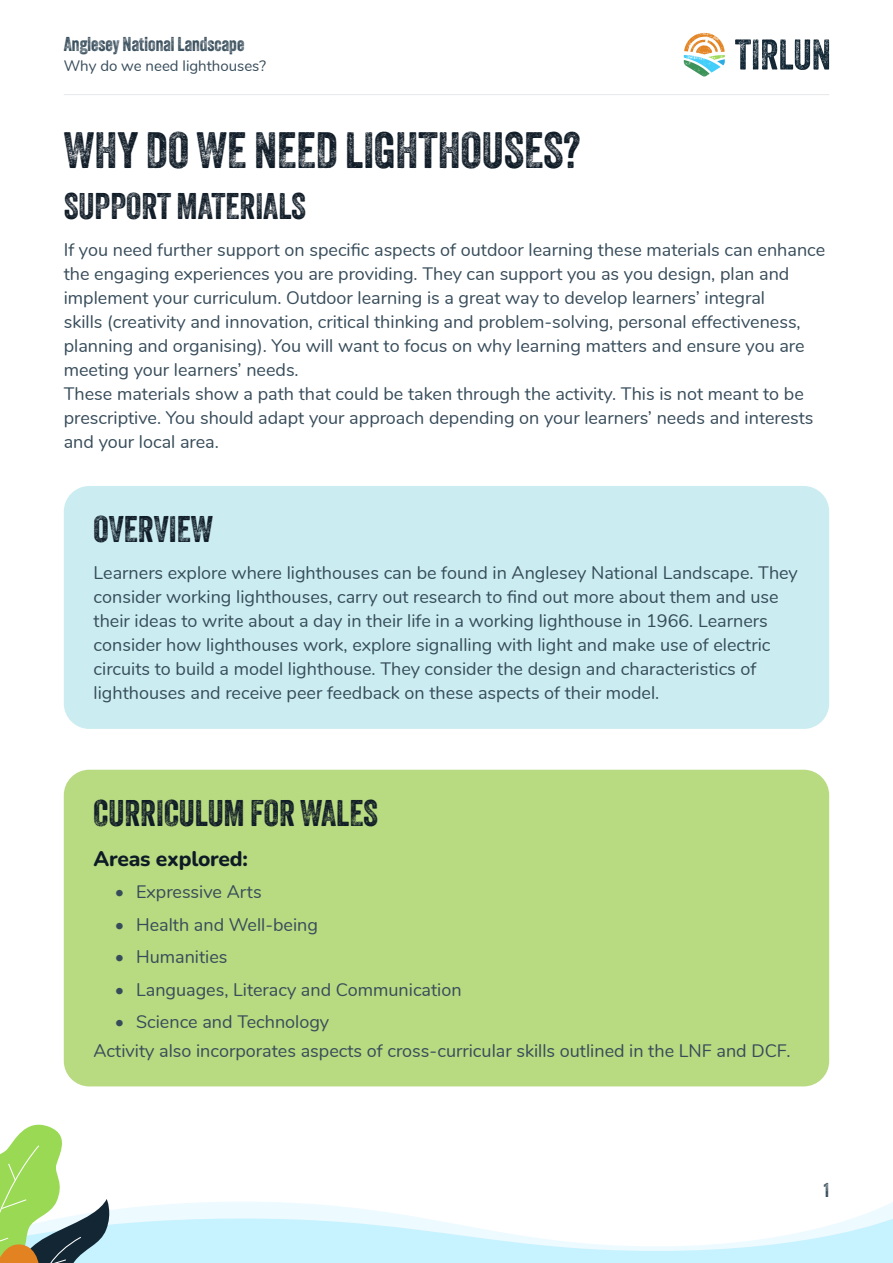
<style>
.page{position:relative;width:893px;height:1263px;background:#fff}
.page>*{position:absolute;margin:0;border:0;box-sizing:border-box;transform-origin:0 0}
.Page_heading{font:49.5px "Veneer Two";color:#0e1a25}
.Page_sub_heading{font:36px "Veneer Two";color:#0e1a25}
.Key_activity_heading{font:36px "Veneer Two";color:#0e1a25}
.Page_section_heading{font:800 21px "Nunito";letter-spacing:-.01em;color:#0e1a25}
.t1{font:19.5px "Veneer Two";color:#374c5a}
.Body_text{font:18px/24px "Nunito";color:#374c5a}
.t2{font:15px "Nunito";color:#374c5a}
</style>
<div class="page">
<svg style="left:735px;top:39px;width:94px;height:31px"></svg>
<svg style="left:684px;top:33px;width:41px;height:44px"></svg>
<hr style="left:64px;top:94px;width:765px;height:1px;background:#e6e7e9">
<div style="left:64px;top:770px;width:765px;height:316px;background:#b8da81;border-radius:26px"></div>
<svg style="left:0;top:1124px;width:893px;height:139px"></svg>
<div style="left:64px;top:486px;width:765px;height:243px;background:#cbedf1;border-radius:26px"></div>
<p class="t1" style="left:64px;top:32px;width:182px">Anglesey National Landscape</p>
<p class="t2" style="left:64px;top:54px;width:204px">Why do we need lighthouses?</p>
<p class="Page_heading" style="left:64px;top:120px;width:518px">WHY DO WE NEED LIGHTHOUSES?</p>
<p class="Key_activity_heading" style="left:64px;top:184px;width:244px">SUPPORT MATERIALS</p>
<p class="Body_text" style="left:64px;top:236px;width:763px">If you need further support on specific aspects of outdoor learning these materials can enhance the engaging experiences you are providing. They can support you as you design, plan and implement your curriculum. Outdoor learning is a great way to develop learners’ integral<br>skills (creativity and innovation, critical thinking and problem-solving, personal effectiveness, planning and organising). You will want to focus on why learning matters and ensure you are meeting your learners’ needs.</p>
<p class="Body_text" style="left:64px;top:380px;width:751px">These materials show a path that could be taken through the activity. This is not meant to be prescriptive. You should adapt your approach depending on your learners’ needs and interests and your local area.</p>
<p class="Page_sub_heading" style="left:94px;top:508px;width:121px">OVERVIEW</p>
<p class="Body_text" style="left:94px;top:560px;width:706px">Learners explore where lighthouses can be found in Anglesey National Landscape. They consider working lighthouses, carry out research to find out more about them and use their ideas to write about a day in their life in a working lighthouse in 1966. Learners consider how lighthouses work, explore signalling with light and make use of electric circuits to build a model lighthouse. They consider the design and characteristics of lighthouses and receive peer feedback on these aspects of their model.</p>
<p class="Page_sub_heading" style="left:94px;top:791px;width:286px">CURRICULUM FOR WALES</p>
<p class="Page_section_heading" style="left:94px;top:844px;width:156px">Areas explored:</p>
<p class="Body_text" style="left:115px;top:879px;width:148px">• Expressive Arts</p>
<p class="Body_text" style="left:115px;top:912px;width:205px">• Health and Well-being</p>
<p class="Body_text" style="left:115px;top:944px;width:114px">• Humanities</p>
<p class="Body_text" style="left:115px;top:977px;width:348px">• Languages, Literacy and Communication</p>
<p class="Body_text" style="left:115px;top:1009px;width:216px">• Science and Technology</p>
<p class="Body_text" style="left:94px;top:1037px;width:698px">Activity also incorporates aspects of cross-curricular skills outlined in the LNF and DCF.</p>
<p class="t1" style="left:824px;top:1178px;width:7px">1</p>
</div>
